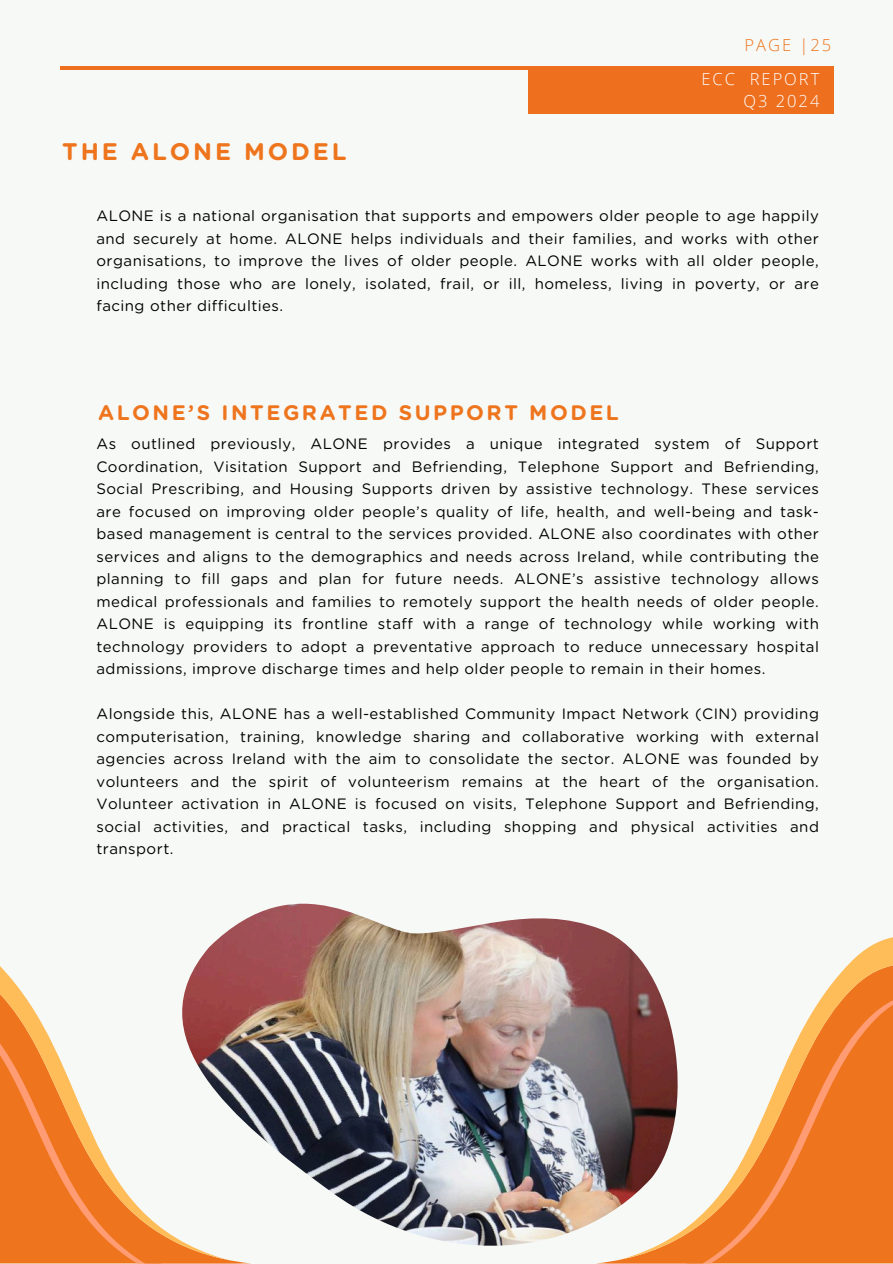
<style>
.page{position:relative;width:893px;height:1264px;background:#fff}
.page>*{position:absolute;margin:0;border:0;box-sizing:border-box;transform-origin:0 0}
.t1{font:700 24px "Gotham Rounded";letter-spacing:.12em;color:#ee751d}
.t2{font:700 21px "Gotham Rounded";letter-spacing:.12em;color:#ee751d}
.t3{font:300 16.5px/22.5px "Open Sans";letter-spacing:.12em;color:#fff;text-align:right}
.t4{font:300 16.5px "Open Sans";letter-spacing:.12em;color:#ee751d}
.t5{font:15px/22.5px "Gotham Rounded";letter-spacing:.03em;color:#000;text-align:justify}
</style>
<div class="page">
<div style="left:0;top:0;width:892px;height:1263px;background:#f7f9f7"></div>
<hr style="left:61px;top:66px;width:770px;height:4px;background:#ee6f1e">
<div style="left:528px;top:66px;width:304px;height:47px;background:#ee6f1e"></div>
<svg style="left:623px;top:937px;width:269px;height:322px"></svg>
<svg style="left:0;top:966px;width:224px;height:293px"></svg>
<img style="left:182px;top:903px;width:496px;height:342px">
<p class="t1" style="left:62px;top:141px;width:286px">THE ALONE MODEL</p>
<h3 class="t4" style="left:744px;top:34px;width:88px">PAGE |25</h3>
<p class="t3" style="left:701px;top:67px;width:119px">ECC REPORT<br>Q3 2024</p>
<h3 class="t5" style="left:96px;top:206px;width:724px">ALONE is a national organisation that supports and empowers older people to age happily and securely at home. ALONE helps individuals and their families, and works with other organisations, to improve the lives of older people. ALONE works with all older people, including those who are lonely, isolated, frail, or ill, homeless, living in poverty, or are facing other difficulties.</h3>
<h1 class="t2" style="left:98px;top:403px;width:522px">ALONE’S INTEGRATED SUPPORT MODEL</h1>
<p class="t5" style="left:96px;top:433px;width:724px">As outlined previously, ALONE provides a unique integrated system of Support Coordination, Visitation Support and Befriending, Telephone Support and Befriending, Social Prescribing, and Housing Supports driven by assistive technology. These services are focused on improving older people’s quality of life, health, and well-being and task&shy;based management is central to the services provided. ALONE also coordinates with other services and aligns to the demographics and needs across Ireland, while contributing the planning to fill gaps and plan for future needs. ALONE’s assistive technology allows medical professionals and families to remotely support the health needs of older people.<br>ALONE is equipping its frontline staff with a range of technology while working with technology providers to adopt a preventative approach to reduce unnecessary hospital admissions, improve discharge times and help older people to remain in their homes.</p>
<h2 class="t5" style="left:96px;top:703px;width:724px">Alongside this, ALONE has a well-established Community Impact Network (CIN) providing computerisation, training, knowledge sharing and collaborative working with external agencies across Ireland with the aim to consolidate the sector. ALONE was founded by volunteers and the spirit of volunteerism remains at the heart of the organisation.<br>Volunteer activation in ALONE is focused on visits, Telephone Support and Befriending, social activities, and practical tasks, including shopping and physical activities and transport.</h2>
</div>
